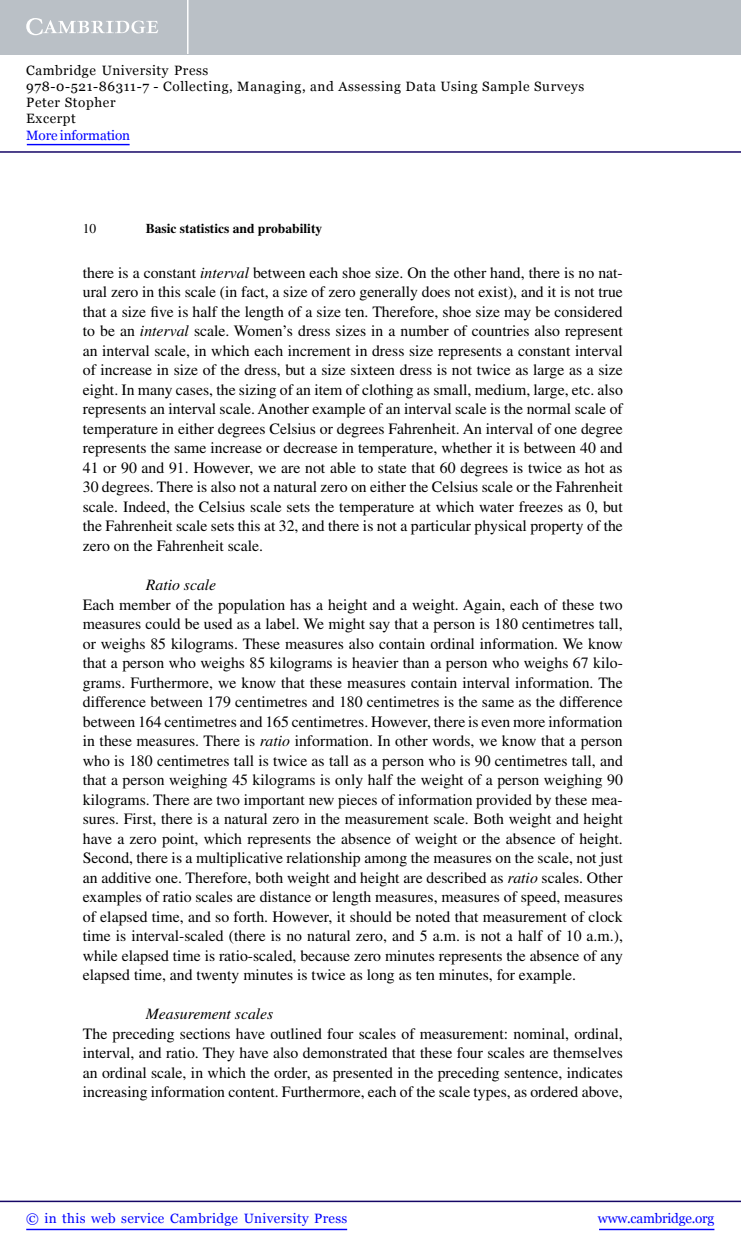
<style>
.page{position:relative;width:741px;height:1253px;background:#fff}
.page>*{position:absolute;margin:0;border:0;box-sizing:border-box;transform-origin:0 0}
.t1{font:15.75px/19.5px "Times LT Std";color:#000}
.t2{font:13.5px/16.2px "Georgia";letter-spacing:.045em;color:#000}
.t3{font:13.5px "Georgia";letter-spacing:.025em;color:#00f}
.t4{font:700 13.5px "Times LT Std";color:#000}
.t5{font:13.5px "Georgia";letter-spacing:-.015em;color:#00f}
.t6{font:13.5px "Georgia";letter-spacing:-.01em;color:#00f}
.t7{font:13.5px "Times LT Std";color:#000}
.s1{font-style:italic}
</style>
<div class="page">
<div style="left:0;top:0;width:741px;height:54px;background:#bac0c6"></div>
<svg style="left:26px;top:18px;width:132px;height:17px"></svg>
<hr style="left:187px;top:0;width:2px;height:54px;background:#fff">
<hr style="left:0;top:151px;width:741px;height:2px;background:#150666">
<hr style="left:27px;top:144px;width:103px;height:1px;background:#00f">
<hr style="left:599px;top:1228px;width:115px;height:2px;background:#00f">
<hr style="left:0;top:1200px;width:741px;height:2px;background:#150666">
<hr style="left:26px;top:1228px;width:321px;height:2px;background:#00f">
<p class="t2" style="left:26px;top:62px;width:560px">Cambridge University Press<br>978-0-521-86311-7 - Collecting, Managing, and Assessing Data Using Sample Surveys Peter Stopher<br>Excerpt</p>
<p class="t6" style="left:26px;top:127px;width:105px">More information</p>
<p class="t7" style="left:83px;top:221px;width:15px">10</p>
<p class="t4" style="left:146px;top:220px;width:178px">Basic statistics and probability</p>
<p class="t1" style="left:83px;top:263px;width:542px;text-align:justify">there is a constant <span class="s1">interval</span> between each shoe size. On the other hand, there is no nat&shy;ural zero in this scale (in fact, a size of zero generally does not exist), and it is not true that a size five is half the length of a size ten. Therefore, shoe size may be considered to be an <span class="s1">interval</span> scale. Women’s dress sizes in a number of countries also represent an interval scale, in which each increment in dress size represents a constant interval of increase in size of the dress, but a size sixteen dress is not twice as large as a size eight. In many cases, the sizing of an item of clothing as small, medium, large, etc. also represents an interval scale. Another example of an interval scale is the normal scale of temperature in either degrees Celsius or degrees Fahrenheit. An interval of one degree represents the same increase or decrease in temperature, whether it is between 40 and 41 or 90 and 91. However, we are not able to state that 60 degrees is twice as hot as 30 degrees. There is also not a natural zero on either the Celsius scale or the Fahrenheit scale. Indeed, the Celsius scale sets the temperature at which water freezes as 0, but the Fahrenheit scale sets this at 32, and there is not a particular physical property of the zero on the Fahrenheit scale.</p>
<p class="t1" style="left:83px;top:575px;width:542px;text-indent:63px"><span class="s1">Ratio scale<br></span>Each member of the population has a height and a weight. Again, each of these two measures could be used as a label. We might say that a person is 180 centimetres tall, or weighs 85 kilograms. These measures also contain ordinal information. We know that a person who weighs 85 kilograms is heavier than a person who weighs 67 kilo&shy;grams. Furthermore, we know that these measures contain interval information. The difference between 179 centimetres and 180 centimetres is the same as the difference between 164 centimetres and 165 centimetres. However, there is even more information in these measures. There is <span class="s1">ratio</span> information. In other words, we know that a person who is 180 centimetres tall is twice as tall as a person who is 90 centimetres tall, and that a person weighing 45 kilograms is only half the weight of a person weighing 90 kilograms. There are two important new pieces of information provided by these mea&shy;sures. First, there is a natural zero in the measurement scale. Both weight and height have a zero point, which represents the absence of weight or the absence of height.<br>Second, there is a multiplicative relationship among the measures on the scale, not just an additive one. Therefore, both weight and height are described as <span class="s1">ratio</span> scales. Other examples of ratio scales are distance or length measures, measures of speed, measures of elapsed time, and so forth. However, it should be noted that measurement of clock time is interval-scaled (there is no natural zero, and 5 a.m. is not a half of 10 a.m.), while elapsed time is ratio-scaled, because zero minutes represents the absence of any elapsed time, and twenty minutes is twice as long as ten minutes, for example.</p>
<p class="t1" style="left:83px;top:1004px;width:542px;text-indent:63px"><span class="s1">Measurement scales<br></span>The preceding sections have outlined four scales of measurement: nominal, ordinal, interval, and ratio. They have also demonstrated that these four scales are themselves an ordinal scale, in which the order, as presented in the preceding sentence, indicates increasing information content. Furthermore, each of the scale types, as ordered above,</p>
<p class="t3" style="left:26px;top:1211px;width:323px">© in this web service Cambridge University Press</p>
<p class="t5" style="left:598px;top:1211px;width:118px">www.cambridge.org</p>
</div>
